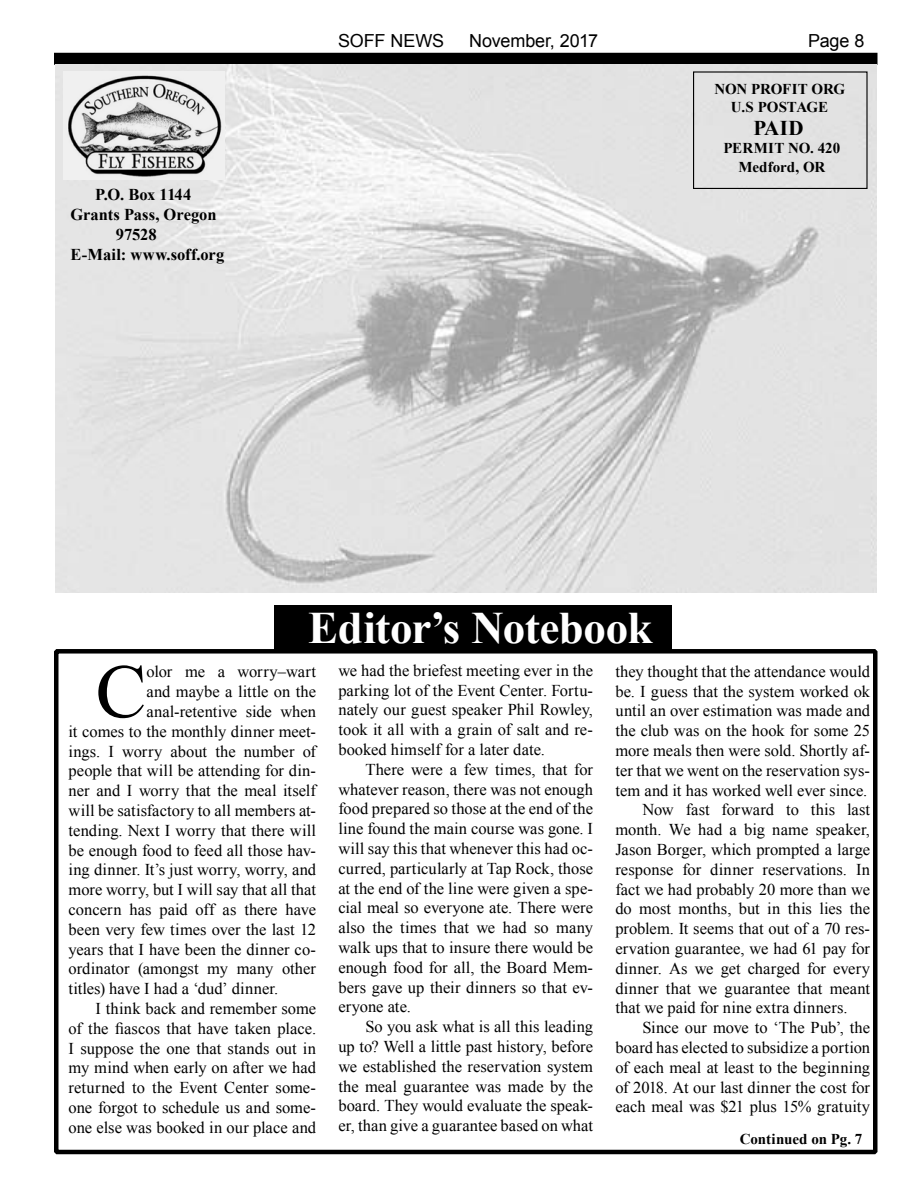
<style>
.page{position:relative;width:918px;height:1188px;background:#fff}
.page>*{position:absolute;margin:0;border:0;box-sizing:border-box;transform-origin:0 0}
.t1{font:76.35px "Times New Roman";color:#000}
.t2{font:700 45px "Times New Roman";letter-spacing:-.01em;color:#fff}
.t3{font:700 21px "Times New Roman";color:#000}
.t4{font:18px "Arial";letter-spacing:-.005em;color:#000}
.t5{font:16.5px/19.8px "Times New Roman";color:#000;text-align:justify}
.t6{font:700 16.5px "Times New Roman";color:#000}
.t7{font:700 15px/18px "Times New Roman";letter-spacing:-.005em;color:#000;text-align:center}
</style>
<div class="page">
<div style="left:54px;top:53px;width:824px;height:12px;background:#000"></div>
<div style="left:274px;top:605px;width:398px;height:49px;background:#000"></div>
<div style="left:54px;top:649px;width:824px;height:505px;border:4px solid #000"></div>
<img style="left:56px;top:64px;width:820px;height:528px">
<div style="left:693px;top:71px;width:175px;height:118px;border:1px solid #000"></div>
<img style="left:63px;top:72px;width:162px;height:107px">
<p class="t4" style="left:338px;top:29px;width:108px">SOFF NEWS</p>
<p class="t4" style="left:469px;top:29px;width:130px">November, 2017</p>
<p class="t4" style="left:808px;top:29px;width:58px">Page 8</p>
<p class="t6" style="left:95px;top:183px;width:98px">P.O. Box 1144</p>
<p class="t6" style="left:70px;top:203px;width:148px">Grants Pass, Oregon</p>
<p class="t6" style="left:116px;top:223px;width:42px">97528</p>
<p class="t6" style="left:70px;top:243px;width:155px">E-Mail: www.soff.org</p>
<p class="t7" style="left:714px;top:80px;width:132px">NON PROFIT ORG<br>U.S POSTAGE</p>
<p class="t3" style="left:753px;top:113px;width:52px">PAID</p>
<p class="t7" style="left:723px;top:137px;width:118px;line-height:19.5px">PERMIT NO. 420<br>Medford, OR</p>
<h2 class="t2" style="left:308px;top:597px;width:346px">Editor’s Notebook</h2>
<h1 class="t1" style="left:96px;top:640px;width:52px">C</h1>
<p class="t5" style="left:147px;top:662px;width:171px">olor me a worry–wart</p>
<p class="t5" style="left:147px;top:682px;width:171px">and maybe a little on the</p>
<p class="t5" style="left:147px;top:701px;width:171px">anal-retentive side when</p>
<p class="t5" style="left:69px;top:721px;width:249px">it comes to the monthly dinner meet-</p>
<p class="t5" style="left:69px;top:741px;width:249px">ings. I worry about the number of</p>
<p class="t5" style="left:69px;top:761px;width:249px">people that will be attending for din-</p>
<p class="t5" style="left:69px;top:781px;width:249px">ner and I worry that the meal itself</p>
<p class="t5" style="left:69px;top:800px;width:249px">will be satisfactory to all members at-</p>
<p class="t5" style="left:69px;top:820px;width:249px">tending. Next I worry that there will</p>
<p class="t5" style="left:69px;top:840px;width:249px">be enough food to feed all those hav-</p>
<p class="t5" style="left:69px;top:860px;width:249px">ing dinner. It’s just worry, worry, and</p>
<p class="t5" style="left:69px;top:880px;width:249px">more worry, but I will say that all that</p>
<p class="t5" style="left:69px;top:899px;width:249px">concern has paid off as there have</p>
<p class="t5" style="left:69px;top:919px;width:249px">been very few times over the last 12</p>
<p class="t5" style="left:69px;top:939px;width:249px">years that I have been the dinner co-</p>
<p class="t5" style="left:69px;top:959px;width:249px">ordinator (amongst my many other</p>
<p class="t5" style="left:69px;top:979px;width:211px">titles) have I had a ‘dud’ dinner.</p>
<p class="t5" style="left:96px;top:998px;width:222px">I think back and remember some</p>
<p class="t5" style="left:69px;top:1018px;width:249px">of the fiascos that have taken place.</p>
<p class="t5" style="left:69px;top:1038px;width:249px">I suppose the one that stands out in</p>
<p class="t5" style="left:69px;top:1058px;width:249px">my mind when early on after we had</p>
<p class="t5" style="left:69px;top:1078px;width:249px">returned to the Event Center some-</p>
<p class="t5" style="left:69px;top:1097px;width:249px">one forgot to schedule us and some-</p>
<p class="t5" style="left:69px;top:1117px;width:249px">one else was booked in our place and</p>
<p class="t5" style="left:338px;top:660px;width:256px">we had the briefest meeting ever in the parking lot of the Event Center. Fortu&shy;nately our guest speaker Phil Rowley, took it all with a grain of salt and re&shy;booked himself for a later date.</p>
<p class="t5" style="left:338px;top:759px;width:256px;text-indent:27px">There were a few times, that for whatever reason, there was not enough food prepared so those at the end of the line found the main course was gone. I will say this that whenever this had oc&shy;curred, particularly at Tap Rock, those at the end of the line were given a spe&shy;cial meal so everyone ate. There were also the times that we had so many walk ups that to insure there would be enough food for all, the Board Mem&shy;bers gave up their dinners so that ev&shy;eryone ate.</p>
<p class="t5" style="left:338px;top:1017px;width:256px;text-indent:27px">So you ask what is all this leading up to? Well a little past history, before we established the reservation system the meal guarantee was made by the board. They would evaluate the speak&shy;er, than give a guarantee based on what</p>
<p class="t5" style="left:615px;top:661px;width:256px">they thought that the attendance would</p>
<p class="t5" style="left:615px;top:681px;width:256px">be. I guess that the system worked ok</p>
<p class="t5" style="left:615px;top:701px;width:256px">until an over estimation was made and</p>
<p class="t5" style="left:615px;top:721px;width:256px">the club was on the hook for some 25</p>
<p class="t5" style="left:615px;top:740px;width:256px">more meals then were sold. Shortly af-</p>
<p class="t5" style="left:615px;top:760px;width:256px">ter that we went on the reservation sys-</p>
<p class="t5" style="left:615px;top:780px;width:254px">tem and it has worked well ever since.</p>
<p class="t5" style="left:642px;top:800px;width:229px">Now fast forward to this last</p>
<p class="t5" style="left:615px;top:820px;width:256px">month. We had a big name speaker,</p>
<p class="t5" style="left:615px;top:839px;width:256px">Jason Borger, which prompted a large</p>
<p class="t5" style="left:615px;top:859px;width:256px">response for dinner reservations. In</p>
<p class="t5" style="left:615px;top:879px;width:256px">fact we had probably 20 more than we</p>
<p class="t5" style="left:615px;top:899px;width:256px">do most months, but in this lies the</p>
<p class="t5" style="left:615px;top:919px;width:256px">problem. It seems that out of a 70 res-</p>
<p class="t5" style="left:615px;top:938px;width:256px">ervation guarantee, we had 61 pay for</p>
<p class="t5" style="left:615px;top:958px;width:256px">dinner. As we get charged for every</p>
<p class="t5" style="left:615px;top:978px;width:256px">dinner that we guarantee that meant</p>
<p class="t5" style="left:615px;top:998px;width:234px">that we paid for nine extra dinners.</p>
<p class="t5" style="left:642px;top:1018px;width:229px">Since our move to ‘The Pub’, the</p>
<p class="t5" style="left:615px;top:1037px;width:256px">board has elected to subsidize a portion</p>
<p class="t5" style="left:615px;top:1057px;width:256px">of each meal at least to the beginning</p>
<p class="t5" style="left:615px;top:1077px;width:256px">of 2018. At our last dinner the cost for</p>
<p class="t5" style="left:615px;top:1097px;width:256px">each meal was $21 plus 15% gratuity</p>
<p class="t7" style="left:740px;top:1129px;width:124px">Continued on Pg. 7</p>
</div>
